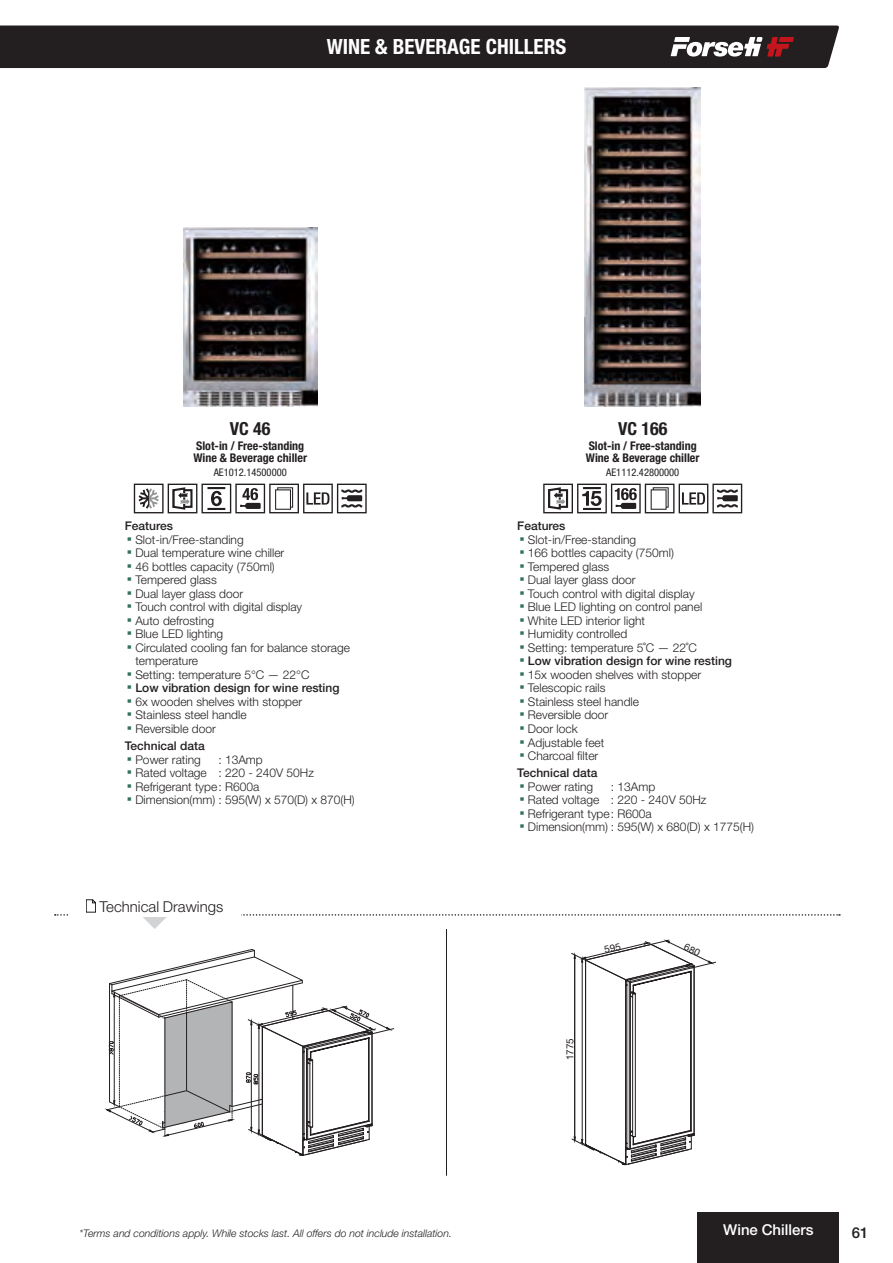
<style>
.page{position:relative;width:893px;height:1263px;background:#fff}
.page>*{position:absolute;margin:0;border:0;box-sizing:border-box;transform-origin:0 0}
.t1{font:700 condensed 21px "Helvetica Neue LT Std";color:#fff}
.t2{font:700 condensed 18px "Helvetica Neue LT Std";color:#231f20}
.t3{font:300 15px "Helvetica Neue LT Std";color:#231f20}
.t4{font:500 15px "Helvetica Neue LT Std";color:#fff}
.t5{font:500 15px "Helvetica Neue LT Std";color:#231f20}
.t6{font:300 12px/17.1px "Helvetica Neue LT Std";color:#231f20}
.t7{font:700 condensed 12px/12px "Helvetica Neue LT Std";color:#231f20}
.t8{font:500 12px "Helvetica Neue LT Std";color:#231f20}
.t9{font:italic 300 10.5px "Helvetica Neue LT Std";color:#231f20}
.t10{font:condensed 10.5px "Helvetica Neue LT Std";color:#231f20}
.t11{font:9.9px "Helvetica Neue LT Std";color:#231f20}
.s1{font-family:"Arial";font-weight:400;font-size:15px;color:#34725b}
.s2{font-weight:500}
</style>
<div class="page">
<img style="left:183px;top:228px;width:134px;height:178px">
<img style="left:585px;top:87px;width:116px;height:319px">
<svg style="left:133px;top:483px;width:234px;height:30px"></svg>
<svg style="left:543px;top:483px;width:200px;height:30px"></svg>
<hr style="left:446px;top:929px;width:1px;height:247px;background:#231f20">
<svg style="left:55px;top:899px;width:785px;height:30px"></svg>
<svg style="left:106px;top:949px;width:288px;height:207px"></svg>
<div style="left:698px;top:1212px;width:141px;height:51px;background:#231f20"></div>
<div style="left:0;top:26px;width:839px;height:42px;background:#231f20"></div>
<svg style="left:571px;top:939px;width:145px;height:226px"></svg>
<h1 class="t1" style="left:327px;top:34px;width:241px">WINE &amp; BEVERAGE CHILLERS</h1>
<h2 class="t2" style="left:230px;top:418px;width:42px">VC 46</h2>
<p class="t7" style="left:193px;top:440px;width:115px">Slot-in / Free-standing<br>Wine &amp; Beverage chiller</p>
<p class="t10" style="left:214px;top:466px;width:75px">AE1012.14500000</p>
<h2 class="t2" style="left:618px;top:418px;width:51px">VC 166</h2>
<p class="t7" style="left:586px;top:440px;width:115px">Slot-in / Free-standing<br>Wine &amp; Beverage chiller</p>
<p class="t10" style="left:606px;top:466px;width:75px">AE1112.42800000</p>
<p class="t8" style="left:125px;top:519px;width:50px">Features</p>
<p class="t6" style="left:127px;top:531px;width:118px"><span class="s1">▪</span> Slot-in/Free-standing</p>
<p class="t6" style="left:127px;top:544px;width:159px"><span class="s1">▪</span> Dual temperature wine chiller</p>
<p class="t6" style="left:127px;top:558px;width:149px"><span class="s1">▪</span> 46 bottles capacity (750ml)</p>
<p class="t6" style="left:127px;top:571px;width:91px"><span class="s1">▪</span> Tempered glass</p>
<p class="t6" style="left:127px;top:585px;width:118px"><span class="s1">▪</span> Dual layer glass door</p>
<p class="t6" style="left:127px;top:598px;width:177px"><span class="s1">▪</span> Touch control with digital display</p>
<p class="t6" style="left:127px;top:612px;width:89px"><span class="s1">▪</span> Auto defrosting</p>
<p class="t6" style="left:127px;top:625px;width:98px"><span class="s1">▪</span> Blue LED lighting</p>
<p class="t6" style="left:135px;top:641px;width:216px;line-height:13.5px;text-indent:-8px"><span class="s1">▪</span> Circulated cooling fan for balance storage temperature</p>
<p class="t6" style="left:127px;top:666px;width:184px"><span class="s1">▪</span> Setting: temperature 5°C — 22°C</p>
<p class="t8" style="left:127px;top:681px;width:214px"><span class="s1">▪</span> Low vibration design for wine resting</p>
<p class="t6" style="left:127px;top:693px;width:177px"><span class="s1">▪</span> 6x wooden shelves with stopper</p>
<p class="t6" style="left:127px;top:706px;width:121px"><span class="s1">▪</span> Stainless steel handle</p>
<p class="t6" style="left:125px;top:720px;width:93px"><span class="s1">▪</span> Reversible door<br><span class="s2">Technical data</span></p>
<p class="t6" style="left:127px;top:750px;width:75px"><span class="s1">▪</span> Power rating</p>
<p class="t6" style="left:218px;top:750px;width:46px">: 13Amp</p>
<p class="t6" style="left:127px;top:764px;width:189px"><span class="s1">▪</span> Rated voltage : 220 - 240V 50Hz</p>
<p class="t6" style="left:127px;top:777px;width:134px"><span class="s1">▪</span> Refrigerant type: R600a</p>
<p class="t6" style="left:127px;top:791px;width:229px"><span class="s1">▪</span> Dimension(mm) : 595(W) x 570(D) x 870(H)</p>
<p class="t3" style="left:100px;top:898px;width:125px">Technical Drawings</p>
<p class="t8" style="left:517px;top:519px;width:50px">Features</p>
<p class="t6" style="left:519px;top:531px;width:118px"><span class="s1">▪</span> Slot-in/Free-standing</p>
<p class="t6" style="left:519px;top:544px;width:156px"><span class="s1">▪</span> 166 bottles capacity (750ml)</p>
<p class="t6" style="left:519px;top:558px;width:91px"><span class="s1">▪</span> Tempered glass</p>
<p class="t6" style="left:519px;top:571px;width:118px"><span class="s1">▪</span> Dual layer glass door</p>
<p class="t6" style="left:519px;top:585px;width:177px"><span class="s1">▪</span> Touch control with digital display</p>
<p class="t6" style="left:519px;top:598px;width:184px"><span class="s1">▪</span> Blue LED lighting on control panel</p>
<p class="t6" style="left:519px;top:612px;width:127px"><span class="s1">▪</span> White LED interior light</p>
<p class="t6" style="left:519px;top:625px;width:109px"><span class="s1">▪</span> Humidity controlled</p>
<p class="t6" style="left:519px;top:639px;width:179px"><span class="s1">▪</span> Setting: temperature 5˚C — 22˚C</p>
<p class="t8" style="left:519px;top:654px;width:214px"><span class="s1">▪</span> Low vibration design for wine resting</p>
<p class="t6" style="left:519px;top:666px;width:183px"><span class="s1">▪</span> 15x wooden shelves with stopper</p>
<p class="t6" style="left:519px;top:679px;width:88px"><span class="s1">▪</span> Telescopic rails</p>
<p class="t6" style="left:519px;top:693px;width:121px"><span class="s1">▪</span> Stainless steel handle</p>
<p class="t6" style="left:519px;top:706px;width:90px"><span class="s1">▪</span> Reversible door</p>
<p class="t6" style="left:519px;top:720px;width:60px"><span class="s1">▪</span> Door lock</p>
<p class="t6" style="left:519px;top:733px;width:86px"><span class="s1">▪</span> Adjustable feet</p>
<p class="t6" style="left:517px;top:747px;width:83px"><span class="s1">▪</span> Charcoal filter<br><span class="s2">Technical data</span></p>
<p class="t6" style="left:519px;top:777px;width:75px"><span class="s1">▪</span> Power rating</p>
<p class="t6" style="left:611px;top:777px;width:46px">: 13Amp</p>
<p class="t6" style="left:519px;top:791px;width:189px"><span class="s1">▪</span> Rated voltage : 220 - 240V 50Hz</p>
<p class="t6" style="left:519px;top:804px;width:134px"><span class="s1">▪</span> Refrigerant type: R600a</p>
<p class="t6" style="left:519px;top:818px;width:236px"><span class="s1">▪</span> Dimension(mm) : 595(W) x 680(D) x 1775(H)</p>
<p class="t11" style="left:564px;top:1060px;width:24px;rotate:-90deg">1775</p>
<p class="t9" style="left:80px;top:1227px;width:374px">*Terms and conditions apply. While stocks last. All offers do not include installation.</p>
<p class="t4" style="left:723px;top:1221px;width:92px">Wine Chillers</p>
<p class="t5" style="left:852px;top:1224px;width:18px">61</p>
</div>
